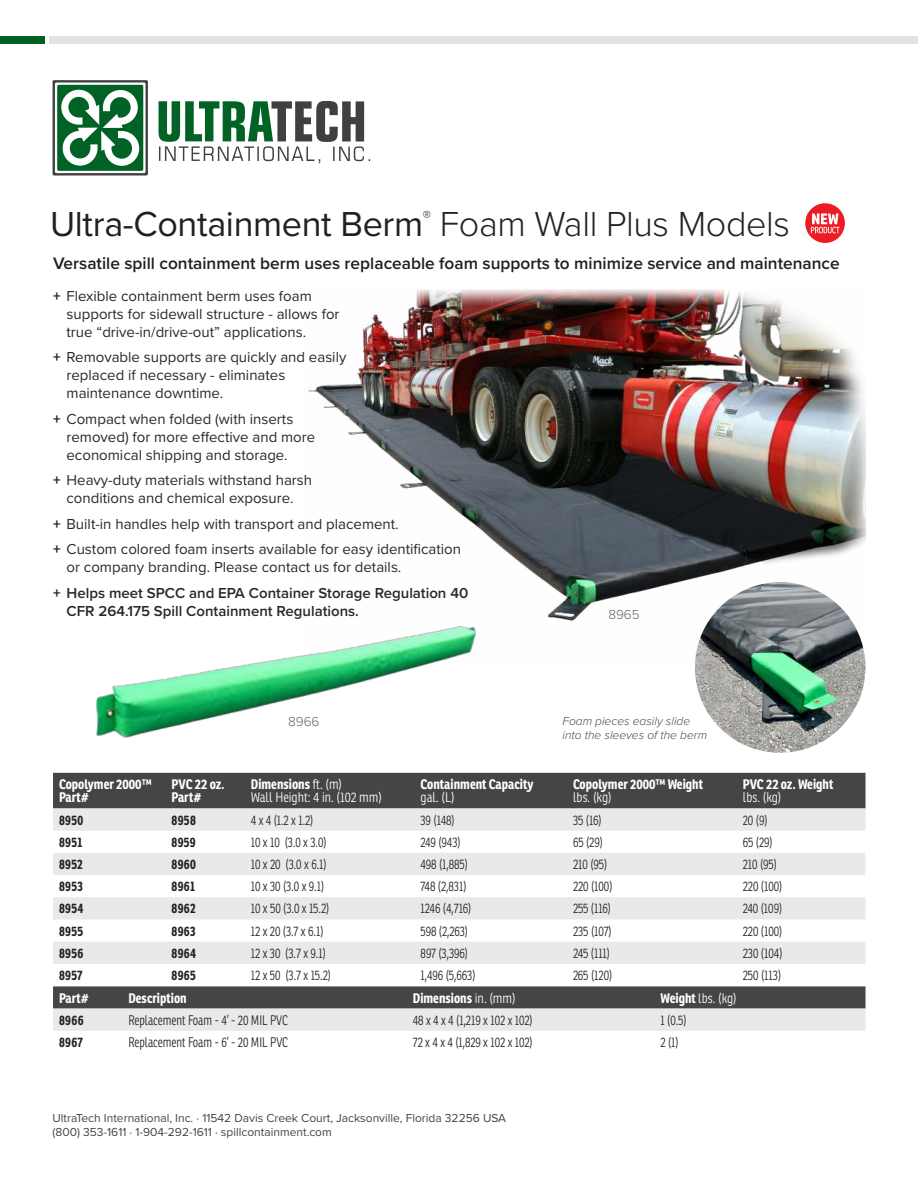
<style>
.page{position:relative;width:918px;height:1188px;background:#fff}
.page>*{position:absolute;margin:0;border:0;box-sizing:border-box;transform-origin:0 0}
.t1{font:36px "Proxima Nova";letter-spacing:-.01em;color:#221f1f}
.t2{font:600 17.25px "Proxima Nova";color:#221f1f}
.t3{font:15px/18px "Proxima Nova";color:#292929}
.t4{font:600 15px/25.5px "Proxima Nova";color:#292929}
.t5{font:300 13.5px "Ronnia Cond";color:#232323;scale:.9 1}
.t6{font:700 13.5px/13.5px "Ronnia Cond";color:#fff}
.t7{font:300 13.5px/13.5px "Ronnia Cond";color:#fff}
.t8{font:700 13.5px "Ronnia Cond";letter-spacing:.02em;color:#232323;scale:.9 1}
.t9{font:300 13.5px "Proxima Nova";color:#626366}
.t10{font:12px/13.5px "Proxima Nova";color:#454545}
.t11{font:italic 300 12px/14.4px "Proxima Nova";color:#494949}
.s1{font-weight:300;color:#232323}
.s2{font-weight:700;color:#221f1f}
.s3{font-weight:400}
.s4{font-weight:700}
.s5{font-weight:300}
</style>
<div class="page">
<div style="left:49px;top:36px;width:869px;height:8px;background:#e2e3e4"></div>
<div style="left:0;top:36px;width:45px;height:8px;background:#006224"></div>
<img style="left:695px;top:582px;width:171px;height:171px;border-radius:85px">
<img style="left:95px;top:655px;width:338px;height:83px">
<img style="left:305px;top:289px;width:561px;height:374px">
<svg style="left:805px;top:203px;width:40px;height:40px"></svg>
<div style="left:53px;top:773px;width:813px;height:35px;background:#454545"></div>
<svg style="left:53px;top:808px;width:813px;height:156px;fill:#e9e9ea"></svg>
<svg style="left:53px;top:986px;width:813px;height:45px;background:#999"></svg>
<svg style="left:159px;top:101px;width:211px;height:62px"></svg>
<svg style="left:53px;top:80px;width:95px;height:96px"></svg>
<svg style="left:55px;top:83px;width:91px;height:90px"></svg>
<div style="left:57px;top:85px;width:86px;height:86px;background:#006224;border-radius:2px"></div>
<svg style="left:61px;top:90px;width:78px;height:76px"></svg>
<h1 class="t1" style="left:50px;top:209px;width:742px">Ultra-Containment Berm<sup>®</sup> <span class="s1">Foam Wall Plus Models</span></h1>
<p class="t2" style="left:53px;top:256px;width:788px">Versatile spill containment berm uses replaceable foam supports to minimize service and maintenance</p>
<p class="t3" style="left:67px;top:288px;width:275px;text-indent:-14px"><span class="s2">+</span> Flexible containment berm uses foam supports for sidewall structure - allows for true “drive-in/drive-out” applications.</p>
<p class="t3" style="left:67px;top:349px;width:281px;text-indent:-13px"><span class="s2">+</span> Removable supports are quickly and easily replaced if necessary - eliminates maintenance downtime.</p>
<p class="t3" style="left:67px;top:411px;width:250px;text-indent:-13px"><span class="s2">+</span> Compact when folded (with inserts removed) for more effective and more economical shipping and storage.</p>
<p class="t3" style="left:53px;top:472px;width:261px;text-align:center"><span class="s2">+</span> Heavy-duty materials withstand harsh conditions and chemical exposure.</p>
<p class="t3" style="left:53px;top:512px;width:410px;line-height:25.5px"><span class="s2">+</span> Built-in handles help with transport and placement.<br><span class="s2">+</span> Custom colored foam inserts available for easy identification</p>
<p class="t4" style="left:53px;top:555px;width:417px;text-indent:13px"><span class="s3">or company branding. Please contact us for details.<br></span><span class="s2">+</span> Helps meet SPCC and EPA Container Storage Regulation 40</p>
<p class="t4" style="left:67px;top:599px;width:294px">CFR 264.175 Spill Containment Regulations.</p>
<p class="t9" style="left:608px;top:609px;width:33px">8965</p>
<p class="t9" style="left:288px;top:716px;width:33px">8966</p>
<p class="t6" style="left:59px;top:779px;width:94px">Copolymer 2000™<br>Part#</p>
<p class="t6" style="left:172px;top:779px;width:55px">PVC 22 oz.<br>Part#</p>
<p class="t7" style="left:251px;top:779px;width:133px"><span class="s4">Dimensions</span> ft. (m)<br>Wall Height: 4 in. (102 mm)</p>
<p class="t6" style="left:421px;top:779px;width:114px">Containment Capacity</p>
<p class="t7" style="left:421px;top:792px;width:35px">gal. (L)</p>
<p class="t11" style="left:562px;top:714px;width:146px">Foam pieces easily slide into the sleeves of the berm</p>
<p class="t6" style="left:573px;top:779px;width:132px">Copolymer 2000™ Weight</p>
<p class="t7" style="left:573px;top:792px;width:40px">lbs. (kg)</p>
<p class="t6" style="left:743px;top:779px;width:92px">PVC 22 oz. Weight</p>
<p class="t7" style="left:743px;top:792px;width:40px">lbs. (kg)</p>
<p class="t8" style="left:59px;top:814px;width:29px">8950</p>
<p class="t8" style="left:172px;top:814px;width:29px">8958</p>
<p class="t5" style="left:251px;top:814px;width:71px">4 x 4 (1.2 x 1.2)</p>
<p class="t5" style="left:421px;top:814px;width:40px">39 (148)</p>
<p class="t5" style="left:573px;top:814px;width:33px">35 (16)</p>
<p class="t5" style="left:743px;top:814px;width:29px">20 (9)</p>
<p class="t8" style="left:59px;top:837px;width:27px">8951</p>
<p class="t8" style="left:172px;top:837px;width:29px">8959</p>
<p class="t5" style="left:251px;top:837px;width:86px">10 x 10 (3.0 x 3.0)</p>
<p class="t5" style="left:421px;top:837px;width:46px">249 (943)</p>
<p class="t5" style="left:573px;top:837px;width:35px">65 (29)</p>
<p class="t5" style="left:743px;top:837px;width:35px">65 (29)</p>
<p class="t8" style="left:59px;top:859px;width:28px">8952</p>
<p class="t8" style="left:172px;top:859px;width:29px">8960</p>
<p class="t5" style="left:251px;top:859px;width:86px">10 x 20 (3.0 x 6.1)</p>
<p class="t5" style="left:421px;top:859px;width:54px">498 (1,885)</p>
<p class="t5" style="left:573px;top:859px;width:40px">210 (95)</p>
<p class="t5" style="left:743px;top:859px;width:40px">210 (95)</p>
<p class="t8" style="left:59px;top:881px;width:28px">8953</p>
<p class="t8" style="left:172px;top:881px;width:27px">8961</p>
<p class="t5" style="left:251px;top:881px;width:83px">10 x 30 (3.0 x 9.1)</p>
<p class="t5" style="left:421px;top:881px;width:53px">748 (2,831)</p>
<p class="t5" style="left:573px;top:881px;width:45px">220 (100)</p>
<p class="t5" style="left:743px;top:881px;width:45px">220 (100)</p>
<p class="t8" style="left:59px;top:903px;width:29px">8954</p>
<p class="t8" style="left:172px;top:903px;width:28px">8962</p>
<p class="t5" style="left:251px;top:903px;width:89px">10 x 50 (3.0 x 15.2)</p>
<p class="t5" style="left:421px;top:903px;width:58px">1246 (4,716)</p>
<p class="t5" style="left:573px;top:903px;width:44px">255 (116)</p>
<p class="t5" style="left:743px;top:903px;width:45px">240 (109)</p>
<p class="t8" style="left:59px;top:925px;width:28px">8955</p>
<p class="t8" style="left:172px;top:925px;width:28px">8963</p>
<p class="t5" style="left:251px;top:925px;width:82px">12 x 20 (3.7 x 6.1)</p>
<p class="t5" style="left:421px;top:925px;width:54px">598 (2,263)</p>
<p class="t5" style="left:573px;top:925px;width:45px">235 (107)</p>
<p class="t5" style="left:743px;top:925px;width:45px">220 (100)</p>
<p class="t8" style="left:59px;top:947px;width:29px">8956</p>
<p class="t8" style="left:172px;top:947px;width:29px">8964</p>
<p class="t5" style="left:251px;top:947px;width:85px">12 x 30 (3.7 x 9.1)</p>
<p class="t5" style="left:421px;top:947px;width:54px">897 (3,396)</p>
<p class="t5" style="left:573px;top:947px;width:43px">245 (111)</p>
<p class="t5" style="left:743px;top:947px;width:46px">230 (104)</p>
<p class="t8" style="left:59px;top:970px;width:28px">8957</p>
<p class="t8" style="left:172px;top:970px;width:29px">8965</p>
<p class="t5" style="left:251px;top:970px;width:91px">12 x 50 (3.7 x 15.2)</p>
<p class="t5" style="left:421px;top:970px;width:63px">1,496 (5,663)</p>
<p class="t5" style="left:573px;top:970px;width:45px">265 (120)</p>
<p class="t5" style="left:743px;top:970px;width:44px">250 (113)</p>
<p class="t6" style="left:59px;top:992px;width:31px">Part#</p>
<p class="t6" style="left:128px;top:992px;width:60px">Description</p>
<p class="t6" style="left:413px;top:992px;width:104px">Dimensions <span class="s5">in. (mm)</span></p>
<p class="t7" style="left:660px;top:992px;width:78px"><span class="s4">Weight</span> lbs. (kg)</p>
<p class="t8" style="left:59px;top:1014px;width:29px">8966</p>
<p class="t5" style="left:128px;top:1014px;width:179px">Replacement Foam - 4’ - 20 MIL PVC</p>
<p class="t5" style="left:413px;top:1014px;width:135px">48 x 4 x 4 (1,219 x 102 x 102)</p>
<p class="t5" style="left:660px;top:1014px;width:31px">1 (0.5)</p>
<p class="t8" style="left:59px;top:1037px;width:28px">8967</p>
<p class="t5" style="left:128px;top:1037px;width:179px">Replacement Foam - 6’ - 20 MIL PVC</p>
<p class="t5" style="left:413px;top:1037px;width:135px">72 x 4 x 4 (1,829 x 102 x 102)</p>
<p class="t5" style="left:660px;top:1037px;width:22px">2 (1)</p>
<p class="t10" style="left:52px;top:1112px;width:455px">UltraTech International, Inc. · 11542 Davis Creek Court, Jacksonville, Florida 32256 USA (800) 353-1611 · 1-904-292-1611 · spillcontainment.com</p>
</div>
